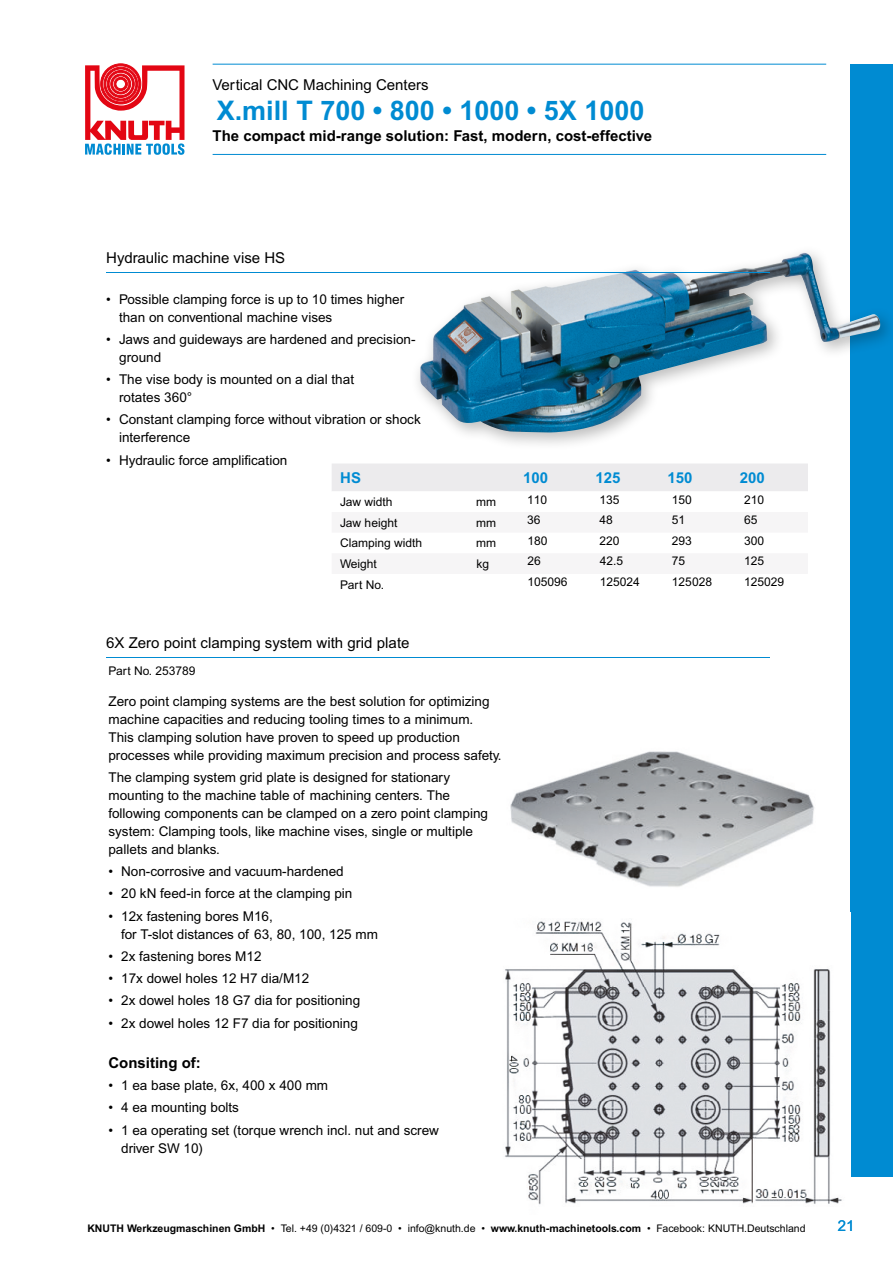
<style>
.page{position:relative;width:893px;height:1263px;background:#fff}
.page>*{position:absolute;margin:0;border:0;box-sizing:border-box;transform-origin:0 0}
.t1{font:700 27px "Arial MT Pro";color:#008bd2}
.t2{font:15px "Arial MT Pro";color:#000}
.t3{font:700 15px "Arial MT Pro";color:#000}
.t4{font:700 15px "Arial MT Pro";color:#008bd2}
.t5{font:15px "Arial MT Pro";color:#008bd2}
.t6{font:13.5px/18px "Arial MT Pro";color:#000}
.t7{font:12px "Arial MT Pro";color:#000}
.t8{font:10.5px "Arial MT Pro";color:#000}
.s1{font-weight:700}
</style>
<div class="page">
<div style="left:850px;top:64px;width:43px;height:1112px;background:#008bd2"></div>
<hr style="left:213px;top:64px;width:613px;height:1px;background:#008bd2">
<hr style="left:213px;top:154px;width:613px;height:1px;background:#008bd2">
<svg style="left:85px;top:64px;width:100px;height:91px"></svg>
<hr style="left:0;top:64px;width:1px;height:1112px;background:#008bd2">
<div style="left:410px;top:244px;width:483px;height:208px;background:#000;opacity:.26"></div>
<img style="left:420px;top:253px;width:384px;height:178px">
<img style="left:510px;top:751px;width:304px;height:136px">
<img style="left:505px;top:921px;width:337px;height:284px">
<hr style="left:106px;top:272px;width:664px;height:1px;background:#008bd2">
<div style="left:332px;top:464px;width:476px;height:27px;background:#ecebed"></div>
<hr style="left:106px;top:657px;width:664px;height:1px;background:#008bd2">
<p class="t2" style="left:213px;top:76px;width:218px">Vertical CNC Machining Centers</p>
<p class="t3" style="left:213px;top:126px;width:441px">The compact mid-range solution: Fast, modern, cost-effective</p>
<h1 class="t1" style="left:217px;top:94px;width:429px">X.mill T 700 • 800 • 1000 • 5X 1000</h1>
<p class="t2" style="left:106px;top:250px;width:180px">Hydraulic machine vise HS</p>
<p class="t6" style="left:119px;top:291px;width:287px;text-indent:-13px">• Possible clamping force is up to 10 times higher than on conventional machine vises</p>
<p class="t6" style="left:119px;top:331px;width:298px;text-indent:-13px">• Jaws and guideways are hardened and precision&shy;ground</p>
<p class="t6" style="left:119px;top:371px;width:237px;text-indent:-13px">• The vise body is mounted on a dial that rotates 360°</p>
<p class="t6" style="left:119px;top:411px;width:303px;text-indent:-13px">• Constant clamping force without vibration or shock interference</p>
<p class="t6" style="left:106px;top:452px;width:183px">• Hydraulic force amplification</p>
<p class="t4" style="left:340px;top:469px;width:22px">HS</p>
<p class="t4" style="left:523px;top:469px;width:27px">100</p>
<p class="t4" style="left:595px;top:469px;width:27px">125</p>
<p class="t4" style="left:668px;top:469px;width:27px">150</p>
<p class="t4" style="left:740px;top:469px;width:27px">200</p>
<p class="t7" style="left:340px;top:495px;width:54px">Jaw width</p>
<p class="t7" style="left:476px;top:495px;width:21px">mm</p>
<p class="t7" style="left:527px;top:492px;width:22px">110</p>
<p class="t7" style="left:600px;top:492px;width:22px">135</p>
<p class="t7" style="left:672px;top:492px;width:22px">150</p>
<p class="t7" style="left:744px;top:492px;width:22px">210</p>
<p class="t7" style="left:340px;top:516px;width:59px">Jaw height</p>
<p class="t7" style="left:476px;top:516px;width:21px">mm</p>
<p class="t7" style="left:527px;top:513px;width:15px">36</p>
<p class="t7" style="left:600px;top:513px;width:15px">48</p>
<p class="t7" style="left:672px;top:513px;width:15px">51</p>
<p class="t7" style="left:744px;top:513px;width:15px">65</p>
<p class="t7" style="left:340px;top:536px;width:84px">Clamping width</p>
<p class="t7" style="left:476px;top:536px;width:21px">mm</p>
<p class="t7" style="left:527px;top:534px;width:22px">180</p>
<p class="t7" style="left:600px;top:534px;width:22px">220</p>
<p class="t7" style="left:672px;top:534px;width:22px">293</p>
<p class="t7" style="left:744px;top:534px;width:22px">300</p>
<p class="t7" style="left:340px;top:557px;width:38px">Weight</p>
<p class="t7" style="left:476px;top:557px;width:14px">kg</p>
<p class="t7" style="left:527px;top:554px;width:15px">26</p>
<p class="t7" style="left:600px;top:554px;width:25px">42.5</p>
<p class="t7" style="left:672px;top:554px;width:15px">75</p>
<p class="t7" style="left:744px;top:554px;width:22px">125</p>
<p class="t7" style="left:340px;top:577px;width:45px">Part No.</p>
<p class="t7" style="left:527px;top:575px;width:42px">105096</p>
<p class="t7" style="left:600px;top:575px;width:42px">125024</p>
<p class="t7" style="left:672px;top:575px;width:42px">125028</p>
<p class="t7" style="left:744px;top:575px;width:42px">125029</p>
<p class="t2" style="left:106px;top:634px;width:305px">6X Zero point clamping system with grid plate</p>
<p class="t7" style="left:108px;top:664px;width:89px">Part No. 253789</p>
<p class="t6" style="left:108px;top:692px;width:395px">Zero point clamping systems are the best solution for optimizing machine capacities and reducing tooling times to a minimum.<br>This clamping solution have proven to speed up production processes while providing maximum precision and process safety.</p>
<p class="t6" style="left:108px;top:769px;width:381px">The clamping system grid plate is designed for stationary mounting to the machine table of machining centers. The following components can be clamped on a zero point clamping system: Clamping tools, like machine vises, single or multiple pallets and blanks.</p>
<p class="t6" style="left:108px;top:863px;width:237px">• Non-corrosive and vacuum-hardened</p>
<p class="t6" style="left:108px;top:885px;width:245px">• 20 kN feed-in force at the clamping pin</p>
<p class="t6" style="left:121px;top:907px;width:258px;text-indent:-13px">• 12x fastening bores M16,<br>for T-slot distances of 63, 80, 100, 125 mm</p>
<p class="t6" style="left:108px;top:948px;width:155px">• 2x fastening bores M12</p>
<p class="t6" style="left:108px;top:970px;width:202px">• 17x dowel holes 12 H7 dia/M12</p>
<p class="t6" style="left:108px;top:992px;width:253px">• 2x dowel holes 18 G7 dia for positioning</p>
<p class="t6" style="left:108px;top:1014px;width:251px">• 2x dowel holes 12 F7 dia for positioning</p>
<p class="t3" style="left:108px;top:1054px;width:94px">Consiting of:</p>
<p class="t6" style="left:108px;top:1077px;width:221px">• 1 ea base plate, 6x, 400 x 400 mm</p>
<p class="t6" style="left:108px;top:1099px;width:132px">• 4 ea mounting bolts</p>
<p class="t6" style="left:121px;top:1122px;width:319px;text-indent:-13px">• 1 ea operating set (torque wrench incl. nut and screw driver SW 10)</p>
<p class="t8" style="left:87px;top:1222px;width:720px"><span class="s1">KNUTH Werkzeugmaschinen GmbH</span> • Tel. +49 (0)4321 / 609-0 • info@knuth.de • <span class="s1">www.knuth-machinetools.com</span> • Facebook: KNUTH.Deutschland</p>
<p class="t5" style="left:838px;top:1217px;width:18px">21</p>
</div>
